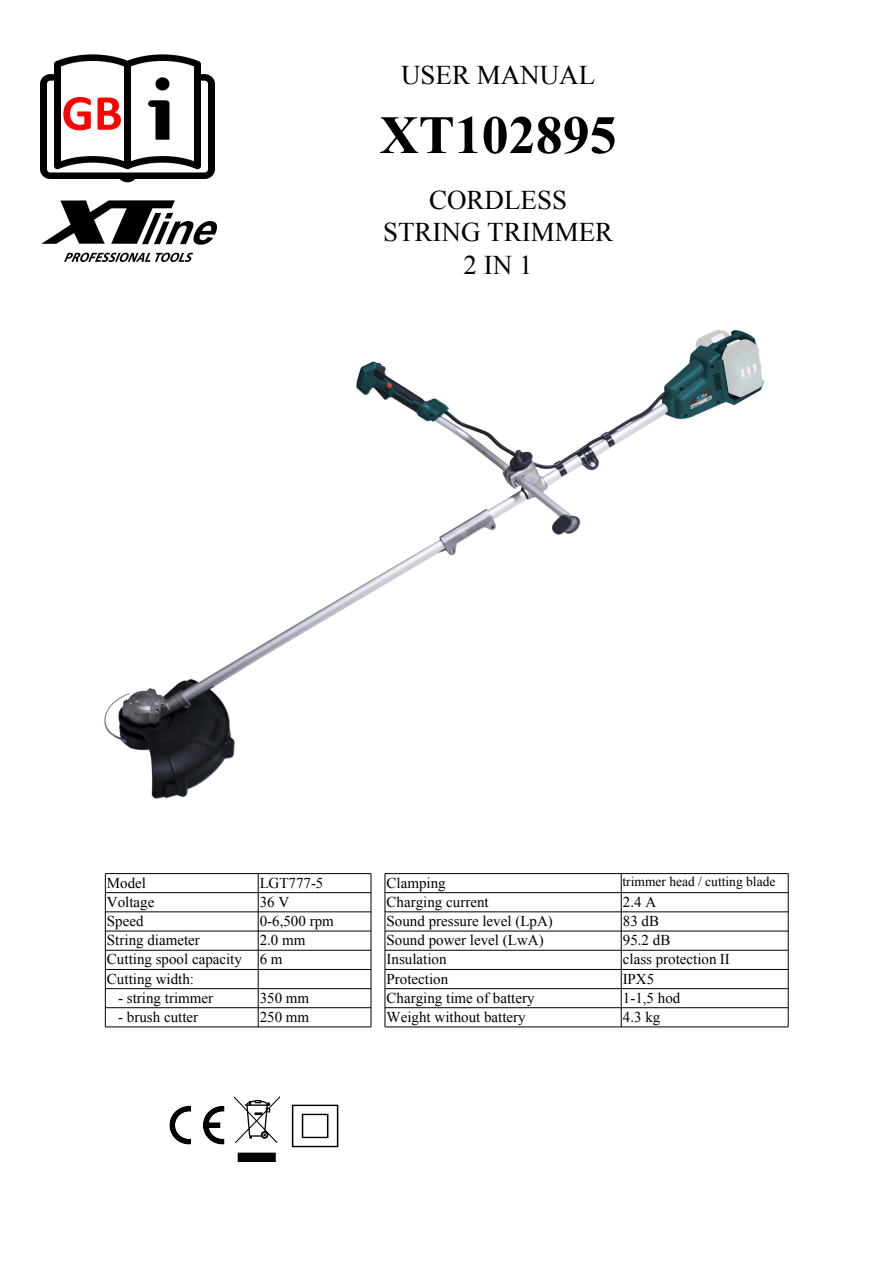
<style>
.page{position:relative;width:893px;height:1263px;background:#fff}
.page>*{position:absolute;margin:0;border:0;box-sizing:border-box;transform-origin:0 0}
.t1{font:700 54px "Times New Roman";color:#000}
.t2{font:700 51px "Calibri";color:#f00}
.t3{font:27px/32.4px "Times New Roman";color:#000;text-align:center}
.t4{font:15px "Times New Roman";color:#000}
.t5{font:13.5px "Times New Roman";color:#000}
.s1{font-style:inherit}
</style>
<div class="page">
<img style="left:40px;top:54px;width:175px;height:129px">
<img style="left:169px;top:1106px;width:56px;height:39px">
<img style="left:234px;top:1097px;width:46px;height:64px">
<img style="left:291px;top:1104px;width:48px;height:44px">
<img style="left:41px;top:200px;width:176px;height:61px">
<img style="left:104px;top:330px;width:660px;height:469px">
<hr style="left:105px;top:873px;width:266px;height:1px;background:#000">
<hr style="left:385px;top:873px;width:403px;height:1px;background:#000">
<hr style="left:105px;top:892px;width:266px;height:1px;background:#000">
<hr style="left:385px;top:892px;width:403px;height:1px;background:#000">
<hr style="left:105px;top:911px;width:266px;height:1px;background:#000">
<hr style="left:385px;top:911px;width:403px;height:1px;background:#000">
<hr style="left:105px;top:931px;width:266px;height:1px;background:#000">
<hr style="left:385px;top:931px;width:403px;height:1px;background:#000">
<hr style="left:105px;top:950px;width:266px;height:1px;background:#000">
<hr style="left:385px;top:950px;width:403px;height:1px;background:#000">
<hr style="left:105px;top:969px;width:266px;height:1px;background:#000">
<hr style="left:385px;top:969px;width:403px;height:1px;background:#000">
<hr style="left:105px;top:988px;width:266px;height:1px;background:#000">
<hr style="left:385px;top:988px;width:403px;height:1px;background:#000">
<hr style="left:105px;top:1007px;width:266px;height:1px;background:#000">
<hr style="left:385px;top:1007px;width:403px;height:1px;background:#000">
<hr style="left:105px;top:1027px;width:266px;height:1px;background:#000">
<hr style="left:385px;top:1027px;width:403px;height:1px;background:#000">
<hr style="left:105px;top:873px;width:1px;height:154px;background:#000">
<hr style="left:258px;top:873px;width:1px;height:154px;background:#000">
<hr style="left:371px;top:873px;width:1px;height:154px;background:#000">
<hr style="left:385px;top:873px;width:1px;height:154px;background:#000">
<hr style="left:621px;top:873px;width:1px;height:154px;background:#000">
<hr style="left:788px;top:873px;width:1px;height:154px;background:#000">
<h2 class="t2" style="left:62px;top:77px;width:63px">GB</h2>
<h3 class="t3" style="left:401px;top:58px;width:196px">USER MANUAL</h3>
<h1 class="t1" style="left:380px;top:96px;width:239px">XT102895</h1>
<h3 class="t3" style="left:383px;top:183px;width:232px">CORDLESS<br>STRING TRIMMER<br>2 IN 1</h3>
<p class="t4" style="left:107px;top:872px;width:41px">Model</p>
<p class="t4" style="left:260px;top:872px;width:65px">LGT777-5</p>
<p class="t4" style="left:387px;top:872px;width:61px">Clamping</p>
<p class="t5" style="left:622px;top:872px;width:154px"><span class="s1">t</span>rimmer head <span class="s1">/</span> cutting blade</p>
<p class="t4" style="left:107px;top:891px;width:49px">Voltage</p>
<p class="t4" style="left:260px;top:891px;width:31px">36 V</p>
<p class="t4" style="left:387px;top:891px;width:104px">Charging current</p>
<p class="t4" style="left:623px;top:891px;width:35px">2<span class="s1">.</span>4 A</p>
<p class="t4" style="left:107px;top:910px;width:38px">Speed</p>
<p class="t4" style="left:260px;top:911px;width:76px">0-6<span class="s1">,</span>500 <span class="s1">rpm</span></p>
<p class="t4" style="left:387px;top:910px;width:168px">Sound pressure level (LpA)</p>
<p class="t4" style="left:623px;top:910px;width:38px">83 dB</p>
<p class="t4" style="left:107px;top:929px;width:94px">String diameter</p>
<p class="t4" style="left:260px;top:929px;width:47px">2<span class="s1">.0</span> mm</p>
<p class="t4" style="left:387px;top:929px;width:159px">Sound power level (LwA)</p>
<p class="t4" style="left:623px;top:929px;width:49px">95<span class="s1">.</span>2 dB</p>
<p class="t4" style="left:107px;top:949px;width:177px">Cutting spool capacity 6 m</p>
<p class="t4" style="left:387px;top:949px;width:61px">Insulation</p>
<p class="t4" style="left:623px;top:949px;width:108px">class protection II</p>
<p class="t4" style="left:107px;top:968px;width:89px">Cutting width:</p>
<p class="t4" style="left:387px;top:968px;width:63px">Protection</p>
<p class="t4" style="left:623px;top:968px;width:33px">IPX5</p>
<p class="t4" style="left:118px;top:987px;width:96px">- string trimmer</p>
<p class="t4" style="left:260px;top:987px;width:51px">350 mm</p>
<p class="t4" style="left:387px;top:987px;width:149px">Charging time of battery</p>
<p class="t4" style="left:623px;top:987px;width:59px">1-1,5 hod</p>
<p class="t4" style="left:118px;top:1006px;width:81px">- brush cutter</p>
<p class="t4" style="left:260px;top:1006px;width:51px">250 mm</p>
<p class="t4" style="left:387px;top:1006px;width:141px">Weight without battery</p>
<p class="t4" style="left:623px;top:1006px;width:39px">4<span class="s1">.</span>3 kg</p>
</div>
